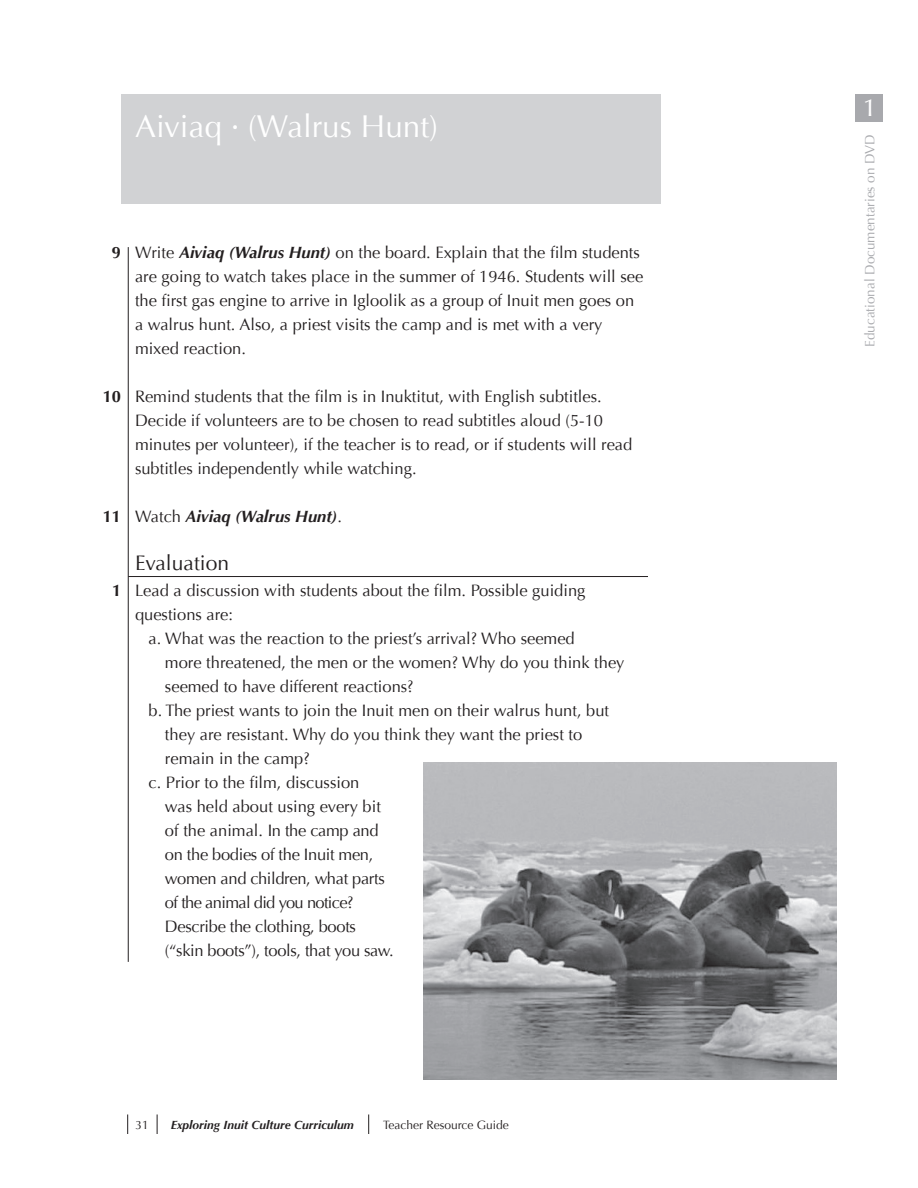
<style>
.page{position:relative;width:918px;height:1188px;background:#fff}
.page>*{position:absolute;margin:0;border:0;box-sizing:border-box;transform-origin:0 0}
.t1{font:31.5px "Optima";color:#fff}
.t2{font:24.3px "Optima";color:#fff;scale:1.11 1}
.t3{font:21px "Optima";color:#231f20}
.t4{font:16.5px/24px "Optima";color:#231f20}
.t5{font:16.5px "Optima";letter-spacing:-.02em;color:#231f20}
.t6{font:italic 700 16.5px "Optima";color:#231f20}
.t7{font:16.5px "Optima";letter-spacing:-.04em;color:#231f20}
.t8{font:700 16.5px "Optima";color:#231f20}
.t9{font:13.5px "Optima";color:#a8a9ad}
.t10{font:italic 700 12px "Optima";color:#231f20}
.t11{font:12px "Optima";color:#231f20}
.s1{font-weight:700;font-style:italic}
.s2{font-weight:400;font-style:normal}
</style>
<div class="page">
<div style="left:856px;top:94px;width:27px;height:28px;background:#a8a9ad"></div>
<hr style="left:128px;top:576px;width:520px;height:1px;background:#231f20">
<div style="left:122px;top:94px;width:540px;height:110px;background:#d1d2d4"></div>
<img style="left:423px;top:762px;width:414px;height:318px">
<svg style="left:127px;top:1115px;width:1px;height:19px"></svg>
<svg style="left:368px;top:1115px;width:1px;height:19px"></svg>
<svg style="left:157px;top:1115px;width:1px;height:19px"></svg>
<hr style="left:128px;top:247px;width:1px;height:715px;background:#231f20">
<h1 class="t1" style="left:135px;top:108px;width:304px">Aiviaq · (Walrus Hunt)</h1>
<p class="t8" style="left:112px;top:243px;width:11px">9</p>
<p class="t8" style="left:103px;top:387px;width:20px">10</p>
<p class="t8" style="left:103px;top:507px;width:20px">11</p>
<p class="t8" style="left:112px;top:581px;width:11px">1</p>
<p class="t4" style="left:135px;top:241px;width:510px">Write <span class="s1">Aiviaq (Walrus Hunt)</span> on the board. Explain that the film students are going to watch takes place in the summer of 1946. Students will see the first gas engine to arrive in Igloolik as a group of Inuit men goes on a walrus hunt. Also, a priest visits the camp and is met with a very mixed reaction.</p>
<p class="t4" style="left:135px;top:385px;width:499px">Remind students that the film is in Inuktitut, with English subtitles.<br>Decide if volunteers are to be chosen to read subtitles aloud (5-10 minutes per volunteer), if the teacher is to read, or if students will read subtitles independently while watching.</p>
<p class="t6" style="left:135px;top:507px;width:208px"><span class="s2">Watch</span> Aiviaq (Walrus Hunt)<span class="s2">.</span></p>
<p class="t3" style="left:135px;top:551px;width:96px">Evaluation</p>
<p class="t4" style="left:135px;top:579px;width:452px">Lead a discussion with students about the film. Possible guiding questions are:</p>
<p class="t4" style="left:148px;top:627px;width:428px">a. What was the reaction to the priest’s arrival? Who seemed</p>
<p class="t4" style="left:165px;top:651px;width:461px">more threatened, the men or the women? Why do you think they</p>
<p class="t4" style="left:165px;top:675px;width:250px">seemed to have different reactions?</p>
<p class="t4" style="left:148px;top:699px;width:462px">b. The priest wants to join the Inuit men on their walrus hunt, but</p>
<p class="t4" style="left:165px;top:723px;width:419px">they are resistant. Why do you think they want the priest to</p>
<p class="t4" style="left:165px;top:747px;width:146px">remain in the camp?</p>
<p class="t4" style="left:148px;top:771px;width:212px">c. Prior to the film, discussion</p>
<p class="t4" style="left:165px;top:795px;width:217px">was held about using every bit</p>
<p class="t4" style="left:165px;top:819px;width:215px">of the animal. In the camp and</p>
<p class="t5" style="left:165px;top:845px;width:210px">on the bodies of the Inuit men,</p>
<p class="t5" style="left:165px;top:869px;width:221px">women and children, what parts</p>
<p class="t7" style="left:165px;top:893px;width:190px">of the animal did you notice?</p>
<p class="t5" style="left:165px;top:917px;width:193px">Describe the clothing, boots</p>
<p class="t5" style="left:165px;top:941px;width:230px">(“skin boots”), tools, that you saw.</p>
<p class="t11" style="left:136px;top:1118px;width:15px">31</p>
<p class="t10" style="left:171px;top:1118px;width:185px">Exploring Inuit Culture Curriculum</p>
<p class="t11" style="left:383px;top:1118px;width:127px">Teacher Resource Guide</p>
<h2 class="t2" style="left:863px;top:94px;width:15px">1</h2>
<p class="t9" style="left:862px;top:347px;width:214px;rotate:-90deg">Educational Documentaries on DVD</p>
</div>
